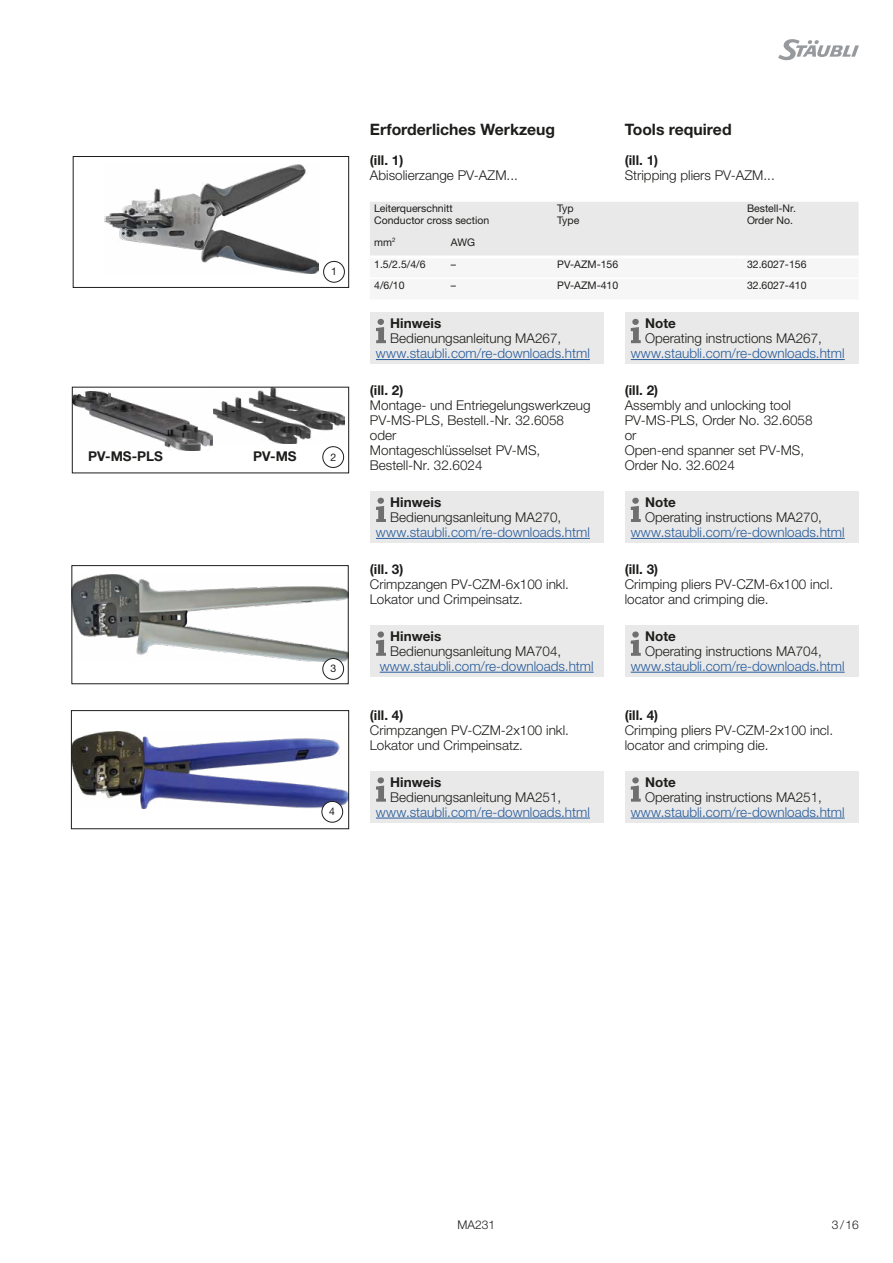
<style>
.page{position:relative;width:893px;height:1263px;background:#fff}
.page>*{position:absolute;margin:0;border:0;box-sizing:border-box;transform-origin:0 0}
.Head_2{font:700 15.75px "Helvetica Neue LTW1 G";color:#1d1d1b}
.Hinweis_DE{font:300 13.5px "Helvetica Neue LTW1 G";color:#275b9b}
.Text_DE{font:300 13.5px/15px "Helvetica Neue LTW1 G";color:#1d1d1b}
.Text_EN{font:300 13.5px/15px "Helvetica Neue LTW1 G";color:#1d1d1b}
.Hinweis_DE-2{font:300 13.5px "Helvetica Neue LTW1 G";color:#1d1d1b}
.Head_3{font:700 13.5px "Helvetica Neue LTW1 G";color:#1d1d1b}
.Hinweis_DE-3{font:700 13.5px "Helvetica Neue LTW1 G";color:#1d1d1b}
.t1{font:300 12px "Helvetica Neue LTW1 G";color:#1d1d1b}
.Tabellenkopf{font:10.5px/12px "Helvetica Neue LTW1 G";color:#1d1d1b}
.Tabellenkörper{font:10.5px "Helvetica Neue LTW1 G";color:#1d1d1b}
.Bilderzahlen{font:10.5px "Helvetica Neue LTW1 G";color:#1d1d1b}
</style>
<div class="page">
<svg style="left:778px;top:39px;width:81px;height:21px"></svg>
<div style="left:323px;top:261px;width:22px;height:22px;border:1px solid #1d1d1b;border-radius:50%"></div>
<img style="left:213px;top:389px;width:131px;height:54px">
<div style="left:322px;top:446px;width:22px;height:22px;border:1px solid #1d1d1b;border-radius:50%"></div>
<img style="left:104px;top:165px;width:214px;height:109px">
<div style="left:73px;top:156px;width:276px;height:132px;border:1px solid #1d1d1b"></div>
<img style="left:72px;top:391px;width:141px;height:60px">
<img style="left:73px;top:575px;width:274px;height:87px">
<div style="left:71px;top:565px;width:278px;height:119px;border:1px solid #1d1d1b"></div>
<div style="left:323px;top:658px;width:21px;height:21px;background:#fff;border-radius:50%"></div>
<div style="left:322px;top:658px;width:22px;height:22px;border:1px solid #1d1d1b;border-radius:50%"></div>
<img style="left:73px;top:731px;width:274px;height:77px">
<div style="left:71px;top:710px;width:278px;height:119px;border:1px solid #1d1d1b"></div>
<div style="left:322px;top:801px;width:21px;height:21px;background:#fff;border-radius:50%"></div>
<div style="left:321px;top:801px;width:22px;height:22px;border:1px solid #1d1d1b;border-radius:50%"></div>
<div style="left:370px;top:202px;width:489px;height:53px;background:#e9e9e9"></div>
<div style="left:370px;top:313px;width:234px;height:51px;background:#e9e9e9"></div>
<hr style="left:376px;top:359px;width:214px;height:1px;background:#275b9b">
<svg style="left:376px;top:319px;width:10px;height:24px"></svg>
<div style="left:625px;top:313px;width:234px;height:51px;background:#e9e9e9"></div>
<hr style="left:631px;top:359px;width:214px;height:1px;background:#275b9b">
<svg style="left:631px;top:319px;width:10px;height:24px"></svg>
<div style="left:370px;top:491px;width:234px;height:52px;background:#e9e9e9"></div>
<hr style="left:376px;top:538px;width:214px;height:1px;background:#275b9b">
<svg style="left:376px;top:498px;width:10px;height:24px"></svg>
<div style="left:625px;top:491px;width:234px;height:52px;background:#e9e9e9"></div>
<hr style="left:631px;top:538px;width:214px;height:1px;background:#275b9b">
<svg style="left:631px;top:498px;width:10px;height:24px"></svg>
<div style="left:370px;top:625px;width:234px;height:52px;background:#e9e9e9"></div>
<hr style="left:380px;top:672px;width:214px;height:1px;background:#275b9b">
<svg style="left:376px;top:631px;width:10px;height:25px"></svg>
<div style="left:625px;top:625px;width:234px;height:52px;background:#e9e9e9"></div>
<hr style="left:631px;top:672px;width:214px;height:1px;background:#275b9b">
<svg style="left:631px;top:631px;width:10px;height:25px"></svg>
<div style="left:370px;top:771px;width:234px;height:52px;background:#e9e9e9"></div>
<hr style="left:376px;top:818px;width:214px;height:1px;background:#275b9b">
<svg style="left:376px;top:777px;width:10px;height:25px"></svg>
<div style="left:625px;top:771px;width:234px;height:52px;background:#e9e9e9"></div>
<hr style="left:631px;top:818px;width:214px;height:1px;background:#275b9b">
<svg style="left:631px;top:777px;width:10px;height:25px"></svg>
<p class="Bilderzahlen" style="left:331px;top:265px;width:7px">1</p>
<p class="Head_3" style="left:88px;top:448px;width:76px">PV-MS-PLS</p>
<p class="Head_3" style="left:253px;top:448px;width:45px">PV-MS</p>
<p class="Bilderzahlen" style="left:331px;top:450px;width:7px">2</p>
<p class="Bilderzahlen" style="left:330px;top:662px;width:7px">3</p>
<p class="Bilderzahlen" style="left:329px;top:805px;width:7px">4</p>
<p class="Head_2" style="left:370px;top:119px;width:187px">Erforderliches Werkzeug</p>
<p class="Head_2" style="left:625px;top:119px;width:108px">Tools required</p>
<p class="Head_3" style="left:370px;top:152px;width:35px">(ill. 1)</p>
<p class="Text_DE" style="left:370px;top:168px;width:149px">Abisolierzange PV-AZM...</p>
<p class="Head_3" style="left:625px;top:152px;width:35px">(ill. 1)</p>
<p class="Text_EN" style="left:625px;top:168px;width:152px">Stripping pliers PV-AZM...</p>
<p class="Tabellenkopf" style="left:374px;top:202px;width:117px">Leiterquerschnitt<br>Conductor cross section</p>
<p class="Tabellenkopf" style="left:557px;top:202px;width:24px">Typ<br>Type</p>
<p class="Tabellenkopf" style="left:747px;top:202px;width:51px">Bestell-Nr.<br>Order No.</p>
<p class="Tabellenkopf" style="left:374px;top:236px;width:23px">mm<sup>2</sup></p>
<p class="Tabellenkopf" style="left:451px;top:236px;width:26px">AWG</p>
<p class="Tabellenkörper" style="left:374px;top:258px;width:53px">1.5/2.5/4/6</p>
<p class="Tabellenkörper" style="left:451px;top:258px;width:7px">–</p>
<p class="Tabellenkörper" style="left:557px;top:258px;width:63px">PV-AZM-156</p>
<p class="Tabellenkörper" style="left:747px;top:258px;width:61px">32.6027-156</p>
<p class="Tabellenkörper" style="left:374px;top:279px;width:32px">4/6/10</p>
<p class="Tabellenkörper" style="left:451px;top:279px;width:7px">–</p>
<p class="Tabellenkörper" style="left:557px;top:279px;width:63px">PV-AZM-410</p>
<p class="Tabellenkörper" style="left:747px;top:279px;width:61px">32.6027-410</p>
<p class="Hinweis_DE-3" style="left:390px;top:315px;width:52px">Hinweis</p>
<p class="Hinweis_DE-2" style="left:390px;top:330px;width:173px">Bedienungsanleitung MA267,</p>
<p class="Hinweis_DE" style="left:376px;top:345px;width:215px">www.staubli.com/re-downloads.html</p>
<p class="Hinweis_DE-3" style="left:645px;top:315px;width:32px">Note</p>
<p class="Hinweis_DE-2" style="left:645px;top:330px;width:178px">Operating instructions MA267,</p>
<p class="Hinweis_DE" style="left:631px;top:345px;width:215px">www.staubli.com/re-downloads.html</p>
<p class="Head_3" style="left:370px;top:382px;width:35px">(ill. 2)</p>
<p class="Text_DE" style="left:370px;top:398px;width:222px">Montage- und Entriegelungswerkzeug<br>PV-MS-PLS, Bestell.-Nr. 32.6058</p>
<p class="Text_DE" style="left:370px;top:428px;width:172px">oder<br>Montageschlüsselset PV-MS,<br>Bestell-Nr. 32.6024</p>
<p class="Hinweis_DE-3" style="left:390px;top:494px;width:52px">Hinweis</p>
<p class="Hinweis_DE-2" style="left:390px;top:509px;width:173px">Bedienungsanleitung MA270,</p>
<p class="Hinweis_DE" style="left:376px;top:524px;width:215px">www.staubli.com/re-downloads.html</p>
<p class="Head_3" style="left:370px;top:561px;width:35px">(ill. 3)</p>
<p class="Text_DE" style="left:370px;top:577px;width:200px">Crimpzangen PV-CZM-6x100 inkl.<br>Lokator und Crimpeinsatz.</p>
<p class="Hinweis_DE-3" style="left:390px;top:628px;width:52px">Hinweis</p>
<p class="Hinweis_DE-2" style="left:390px;top:643px;width:173px">Bedienungsanleitung MA704,</p>
<p class="Hinweis_DE" style="left:380px;top:658px;width:215px">www.staubli.com/re-downloads.html</p>
<p class="Head_3" style="left:370px;top:707px;width:35px">(ill. 4)</p>
<p class="Text_DE" style="left:370px;top:722px;width:200px">Crimpzangen PV-CZM-2x100 inkl.<br>Lokator und Crimpeinsatz.</p>
<p class="Hinweis_DE-3" style="left:390px;top:773px;width:52px">Hinweis</p>
<p class="Hinweis_DE-2" style="left:390px;top:789px;width:173px">Bedienungsanleitung MA251,</p>
<p class="Hinweis_DE" style="left:376px;top:804px;width:215px">www.staubli.com/re-downloads.html</p>
<p class="Head_3" style="left:625px;top:382px;width:35px">(ill. 2)</p>
<p class="Text_EN" style="left:625px;top:398px;width:189px">Assembly and unlocking tool<br>PV-MS-PLS, Order No. 32.6058</p>
<p class="Text_EN" style="left:625px;top:428px;width:181px">or<br>Open-end spanner set PV-MS,<br>Order No. 32.6024</p>
<p class="Hinweis_DE-3" style="left:645px;top:494px;width:32px">Note</p>
<p class="Hinweis_DE-2" style="left:645px;top:509px;width:178px">Operating instructions MA270,</p>
<p class="Hinweis_DE" style="left:631px;top:524px;width:215px">www.staubli.com/re-downloads.html</p>
<p class="Head_3" style="left:625px;top:561px;width:35px">(ill. 3)</p>
<p class="Text_EN" style="left:625px;top:577px;width:210px">Crimping pliers PV-CZM-6x100 incl. locator and crimping die.</p>
<p class="Hinweis_DE-3" style="left:645px;top:628px;width:32px">Note</p>
<p class="Hinweis_DE-2" style="left:645px;top:643px;width:178px">Operating instructions MA704,</p>
<p class="Hinweis_DE" style="left:631px;top:658px;width:215px">www.staubli.com/re-downloads.html</p>
<p class="Head_3" style="left:625px;top:707px;width:35px">(ill. 4)</p>
<p class="Text_EN" style="left:625px;top:722px;width:210px">Crimping pliers PV-CZM-2x100 incl. locator and crimping die.</p>
<p class="Hinweis_DE-3" style="left:645px;top:773px;width:32px">Note</p>
<p class="Hinweis_DE-2" style="left:645px;top:789px;width:178px">Operating instructions MA251,</p>
<p class="Hinweis_DE" style="left:631px;top:804px;width:215px">www.staubli.com/re-downloads.html</p>
<p class="t1" style="left:457px;top:1217px;width:39px">MA231</p>
<p class="t1" style="left:832px;top:1217px;width:29px">3/16</p>
</div>
